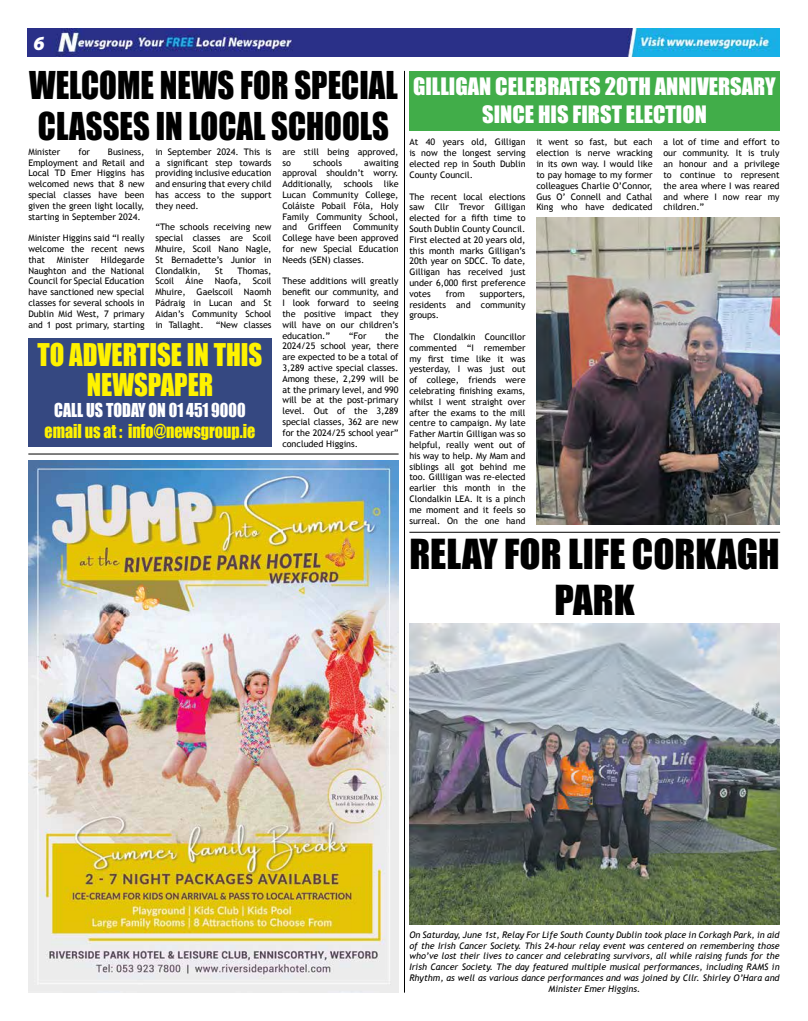
<style>
.page{position:relative;width:808px;height:1021px;background:#fff}
.page>*{position:absolute;margin:0;border:0;box-sizing:border-box;transform-origin:0 0}
.t1{font:38px/45.6px "Impact";color:#000;text-align:center}
.t2{font:35.2px/41px "Impact";color:#000;scale:.93 1}
.t3{font:28.8px/30px "Impact";color:#fff200;text-align:center;scale:.93 1}
.t4{font:22px/28px "Impact";color:#fff;text-align:center}
.t5{font:italic 900 20px "Myriad Pro";color:#fff}
.t6{font:17.6px "Impact";color:#fff200;scale:.91 1}
.t7{font:17.6px "Impact";color:#fff;scale:.91 1}
.t8{font:9px/10.8px "Trebuchet MS";color:#000;text-align:justify}
.t9{font:italic 9px/10.8px "Trebuchet MS";color:#000;text-align:center}
</style>
<div class="page">
<img style="left:28px;top:28px;width:751px;height:29px">
<hr style="left:404px;top:71px;width:1px;height:921px;background:#000">
<img style="left:28px;top:461px;width:371px;height:531px">
<hr style="left:28px;top:453px;width:371px;height:1px;background:#000">
<hr style="left:409px;top:531px;width:371px;height:1px;background:#000">
<div style="left:28px;top:338px;width:244px;height:108px;background:#354881"></div>
<div style="left:409px;top:71px;width:371px;height:59px;background:#41ad49"></div>
<img style="left:536px;top:218px;width:244px;height:306px">
<img style="left:409px;top:623px;width:371px;height:301px">
<h3 class="t5" style="left:34px;top:30px;width:13px">6</h3>
<h2 class="t2" style="left:29px;top:64px;width:398px">WELCOME NEWS FOR SPECIAL<br>CLASSES IN LOCAL SCHOOLS</h2>
<p class="t8" style="left:28px;top:146px;width:34px">Minister</p>
<p class="t8" style="left:78px;top:146px;width:13px">for</p>
<p class="t8" style="left:155px;top:146px;width:118px">in September 2024. This is a significant step towards providing inclusive education and ensuring that every child has access to the support they need.</p>
<p class="t8" style="left:155px;top:222px;width:118px">“The schools receiving new special classes are Scoil Mhuire, Scoil Nano Nagle, St Bernadette’s Junior in Clondalkin,</p>
<p class="t8" style="left:282px;top:146px;width:118px">are still being approved, so</p>
<p class="t8" style="left:28px;top:146px;width:118px;text-indent:80px">Business, Employment and Retail and Local TD Emer Higgins has welcomed news that 8 new special classes have been given the green light locally, starting in September 2024.</p>
<p class="t8" style="left:28px;top:233px;width:118px">Minister Higgins said “I really welcome the recent news that</p>
<p class="t8" style="left:313px;top:157px;width:30px">schools</p>
<p class="t8" style="left:282px;top:157px;width:118px;text-indent:82px">awaiting approval shouldn’t worry.<br>Additionally, schools like Lucan Community College, Coláiste Pobail Fóla, Holy Family Community School, and Griffeen Community College have been approved for new Special Education Needs (SEN) classes.</p>
<p class="t8" style="left:282px;top:276px;width:118px">These additions will greatly benefit our community, and I look forward to seeing the positive impact they will have on our children’s education.”</p>
<p class="t8" style="left:28px;top:254px;width:118px;text-indent:73px">Hildegarde Naughton and the National Council for Special Education have sanctioned new special classes for several schools in Dublin Mid West, 7 primary and 1 post primary, starting</p>
<p class="t8" style="left:57px;top:254px;width:34px">Minister</p>
<p class="t8" style="left:215px;top:265px;width:9px">St</p>
<p class="t8" style="left:237px;top:265px;width:36px">Thomas,</p>
<p class="t8" style="left:155px;top:276px;width:20px">Scoil</p>
<p class="t8" style="left:186px;top:276px;width:19px">Áine</p>
<p class="t8" style="left:215px;top:276px;width:28px">Naofa,</p>
<p class="t8" style="left:155px;top:276px;width:118px;text-indent:97px">Scoil Mhuire, Gaelscoil Naomh Pádraig in Lucan and St Aidan’s Community School in Tallaght.</p>
<p class="t8" style="left:216px;top:319px;width:57px">“New classes</p>
<p class="t8" style="left:282px;top:330px;width:118px;text-indent:103px">the 2024/25 school year, there are expected to be a total of 3,289 active special classes.<br>Among these, 2,299 will be at the primary level, and 990 will be at the post-primary level. Out of the 3,289 special classes, 362 are new for the 2024/25 school year” concluded Higgins.</p>
<p class="t8" style="left:349px;top:330px;width:19px">“For</p>
<h3 class="t3" style="left:38px;top:339px;width:243px">TO ADVERTISE IN THIS<br>NEWSPAPER</h3>
<h3 class="t7" style="left:54px;top:397px;width:212px">CALL US TODAY ON 01 451 9000</h3>
<h3 class="t6" style="left:45px;top:418px;width:233px">email us at : info@newsgroup.ie</h3>
<h3 class="t4" style="left:413px;top:72px;width:364px">GILLIGAN CELEBRATES 20TH ANNIVERSARY<br>SINCE HIS FIRST ELECTION</h3>
<p class="t8" style="left:409px;top:137px;width:118px">At 40 years old, Gilligan is now the longest serving elected rep in South Dublin County Council.</p>
<p class="t8" style="left:409px;top:191px;width:118px">The recent local elections saw Cllr Trevor Gilligan elected for a fifth time to South Dublin County Council.<br>First elected at 20 years old, this month marks Gilligan’s 20th year on SDCC. To date, Gilligan has received just under 6,000 first preference votes</p>
<p class="t8" style="left:536px;top:137px;width:118px">it went so fast, but each election is nerve wracking in its own way. I would like to pay homage to my former colleagues Charlie O’Connor, Gus O’ Connell and Cathal King who have dedicated</p>
<p class="t8" style="left:663px;top:137px;width:118px">a lot of time and effort to our community. It is truly an honour and a privilege to continue to represent the area where I was reared and where I now rear my children.”</p>
<p class="t8" style="left:446px;top:288px;width:21px">from</p>
<p class="t8" style="left:409px;top:288px;width:118px;text-indent:70px">supporters, residents and community groups.</p>
<p class="t8" style="left:409px;top:331px;width:118px">The Clondalkin Councillor commented “I remember my first time like it was yesterday, I was just out of college, friends were celebrating finishing exams, whilst I went straight over after the exams to the mill centre to campaign. My late Father Martin Gilligan was so helpful, really went out of his way to help. My Mam and siblings all got behind me too. Gillligan was re-elected earlier this month in the Clondalkin LEA. It is a pinch me moment and it feels so surreal. On the one hand</p>
<h1 class="t1" style="left:409px;top:530px;width:372px">RELAY FOR LIFE CORKAGH<br>PARK</h1>
<p class="t9" style="left:409px;top:929px;width:372px">On Saturday, June 1st, Relay For Life South County Dublin took place in Corkagh Park, in aid of the Irish Cancer Society. This 24-hour relay event was centered on remembering those who’ve lost their lives to cancer and celebrating survivors, all while raising funds for the Irish Cancer Society. The day featured multiple musical performances, including RAMS in Rhythm, as well as various dance performances and was joined by Cllr. Shirley O’Hara and Minister Emer Higgins.</p>
</div>
